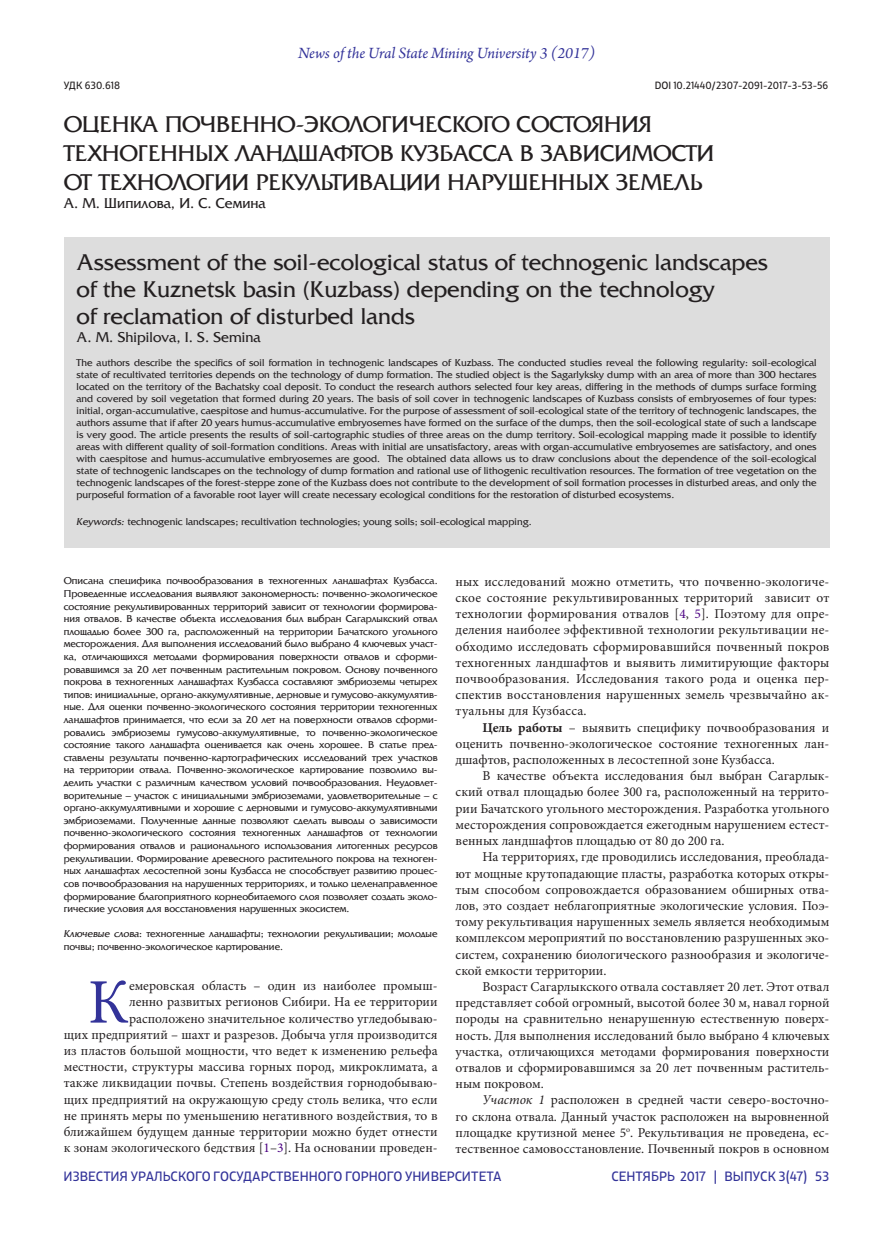
<style>
.page{position:relative;width:872px;height:1234px;background:#fff}
.page>*{position:absolute;margin:0;border:0;box-sizing:border-box;transform-origin:0 0}
.Обычный{font:63.3px "Minion Pro";color:#339}
.Обычный-2{font:24px "AG Friquer";color:#231f20}
.t1{font:italic 16.5px "Arno Pro";letter-spacing:-.005em;color:#339}
.Обычный-3{font:15px "AG Friquer";color:#231f20}
.Обычный-4{font:13.5px/16.2px "Minion Pro";color:#231f20;text-align:justify}
.t2{font:13.5px "XXII Centar";color:#339}
.Обычный-5{font:10.5px/12.6px "AG Friquer";color:#231f20;text-align:justify}
.Обычный-6{font:10.5px "XXII Centar";color:#231f20}
.s1{font-style:italic}
.s2{color:#4b0082}
.s3{font-weight:700}
</style>
<div class="page">
<div style="left:64px;top:237px;width:765px;height:311px;background:#ddd"></div>
<h3 class="t1" style="left:298px;top:44px;width:299px">News of the Ural State Mining University 3 (2017)</h3>
<p class="Обычный-6" style="left:64px;top:79px;width:58px">УДК 630.618</p>
<p class="Обычный-6" style="left:654px;top:79px;width:175px">DOI 10.21440/2307-2091-2017-3-53-56</p>
<p class="Обычный-2" style="left:64px;top:112px;width:589px">ОЦЕНКА ПОЧВЕННО-ЭКОЛОГИЧЕСКОГО СОСТОЯНИЯ</p>
<p class="Обычный-2" style="left:64px;top:141px;width:652px">ТЕХНОГЕННЫХ ЛАНДШАФТОВ КУЗБАССА В ЗАВИСИМОСТИ</p>
<p class="Обычный-2" style="left:64px;top:170px;width:640px">ОТ ТЕХНОЛОГИИ РЕКУЛЬТИВАЦИИ НАРУШЕННЫХ ЗЕМЕЛЬ</p>
<p class="Обычный-3" style="left:64px;top:195px;width:203px">А. М. Шипилова, И. С. Семина</p>
<p class="Обычный-2" style="left:77px;top:249px;width:693px">Assessment of the soil-ecological status of technogenic landscapes</p>
<p class="Обычный-2" style="left:77px;top:276px;width:639px">of the Kuznetsk basin (Kuzbass) depending on the technology</p>
<p class="Обычный-2" style="left:77px;top:303px;width:340px">of reclamation of disturbed lands</p>
<p class="Обычный-3" style="left:77px;top:329px;width:186px">A. M. Shipilova, I. S. Semina</p>
<p class="Обычный-5" style="left:77px;top:356px;width:741px;line-height:12px">The authors describe the specifics of soil formation in technogenic landscapes of Kuzbass. The conducted studies reveal the following regularity: soil-ecological state of recultivated territories depends on the technology of dump formation. The studied object is the Sagarlyksky dump with an area of more than 300 hectares located on the territory of the Bachatsky coal deposit. To conduct the research authors selected four key areas, differing in the methods of dumps surface forming and covered by soil vegetation that formed during 20 years. The basis of soil cover in technogenic landscapes of Kuzbass consists of embryosemes of four types: initial, organ-accumulative, caespitose and humus-accumulative. For the purpose of assessment of soil-ecological state of the territory of technogenic landscapes, the authors assume that if after 20 years humus-accumulative embryosemes have formed on the surface of the dumps, then the soil-ecological state of such a landscape is very good. The article presents the results of soil-cartographic studies of three areas on the dump territory. Soil-ecological mapping made it possible to identify areas with different quality of soil-formation conditions. Areas with initial are unsatisfactory, areas with organ-accumulative embryosemes are satisfactory, and ones with caespitose and humus-accumulative embryosemes are good. The obtained data allows us to draw conclusions about the dependence of the soil-ecological state of technogenic landscapes on the technology of dump formation and rational use of lithogenic recultivation resources. The formation of tree vegetation on the technogenic landscapes of the forest-steppe zone of the Kuzbass does not contribute to the development of soil formation processes in disturbed areas, and only the purposeful formation of a favorable root layer will create necessary ecological conditions for the restoration of disturbed ecosystems.</p>
<p class="Обычный-5" style="left:77px;top:515px;width:456px"><span class="s1">Keywords:</span> technogenic landscapes; recultivation technologies; young soils; soil-ecological mapping.</p>
<p class="Обычный-5" style="left:64px;top:574px;width:375px">Описана специфика почвообразования в техногенных ландшафтах Кузбасса.<br>Проведенные исследования выявляют закономерность: почвенно-экологическое состояние рекультивированных территорий зависит от технологии формирова&shy;ния отвалов. В качестве объекта исследования был выбран Сагарлыкский отвал площадью более 300 га, расположенный на территории Бачатского угольного месторождения. Для выполнения исследований было выбрано 4 ключевых участ&shy;ка, отличающихся методами формирования поверхности отвалов и сформи&shy;ровавшимся за 20 лет почвенным растительным покровом. Основу почвенного покрова в техногенных ландшафтах Кузбасса составляют эмбриоземы четырех типов: инициальные, органо-аккумулятивные, дерновые и гумусово-аккумулятив&shy;ные. Для оценки почвенно-экологического состояния территории техногенных ландшафтов принимается, что если за 20 лет на поверхности отвалов сформи&shy;ровались эмбриоземы гумусово-аккумулятивные, то почвенно-экологическое состояние такого ландшафта оценивается как очень хорошее. В статье пред&shy;ставлены результаты почвенно-картографических исследований трех участков на территории отвала. Почвенно-экологическое картирование позволило вы&shy;делить участки с различным качеством условий почвообразования. Неудовлет&shy;ворительные – участок с инициальными эмбриоземами, удовлетворительные – с органо-аккумулятивными и хорошие с дерновыми и гумусово-аккумулятивными эмбриоземами. Полученные данные позволяют сделать выводы о зависимости почвенно-экологического состояния техногенных ландшафтов от технологии формирования отвалов и рационального использования литогенных ресурсов рекультивации. Формирование древесного растительного покрова на техноген&shy;ных ландшафтах лесостепной зоны Кузбасса не способствует развитию процес&shy;сов почвообразования на нарушенных территориях, и только целенаправленное формирование благоприятного корнеобитаемого слоя позволяет создать эколо&shy;гические условия для восстановления нарушенных экосистем.</p>
<p class="Обычный-5" style="left:64px;top:927px;width:375px"><span class="s1">Ключевые слова</span>: техногенные ландшафты; технологии рекультивации; молодые почвы; почвенно-экологическое картирование.</p>
<p class="Обычный" style="left:88px;top:959px;width:43px">К</p>
<p class="Обычный-4" style="left:64px;top:977px;width:375px;text-align:right">емеровская область – один из наиболее промыш-<br>ленно развитых регионов Сибири. На ее территории расположено значительное количество угледобываю-<br>щих предприятий – шахт и разрезов. Добыча угля производится из пластов большой мощности, что ведет к изменению рельефа местности, структуры массива горных пород, микроклимата, а также ликвидации почвы. Степень воздействия горнодобываю&shy;щих предприятий на окружающую среду столь велика, что если не принять меры по уменьшению негативного воздействия, то в ближайшем будущем данные территории можно будет отнести к зонам экологического бедствия [<span class="s2">1</span>–<span class="s2">3</span>]. На основании проведен-</p>
<p class="Обычный-4" style="left:455px;top:573px;width:375px">ных исследований можно отметить, что почвенно-экологиче&shy;ское состояние рекультивированных территорий зависит от технологии формирования отвалов [<span class="s2">4</span>, <span class="s2">5</span>]. Поэтому для опре&shy;деления наиболее эффективной технологии рекультивации не&shy;обходимо исследовать сформировавшийся почвенный покров техногенных ландшафтов и выявить лимитирующие факторы почвообразования. Исследования такого рода и оценка пер&shy;спектив восстановления нарушенных земель чрезвычайно ак&shy;туальны для Кузбасса.</p>
<p class="Обычный-4" style="left:455px;top:719px;width:375px;text-indent:27px"><span class="s3">Цель работы</span> – выявить специфику почвообразования и оценить почвенно-экологическое состояние техногенных лан&shy;дшафтов, расположенных в лесостепной зоне Кузбасса.</p>
<p class="Обычный-4" style="left:455px;top:767px;width:375px;text-indent:27px">В качестве объекта исследования был выбран Сагарлык&shy;ский отвал площадью более 300 га, расположенный на террито&shy;рии Бачатского угольного месторождения. Разработка угольного месторождения сопровождается ежегодным нарушением естест&shy;венных ландшафтов площадью от 80 до 200 га.</p>
<p class="Обычный-4" style="left:455px;top:848px;width:375px;text-indent:27px">На территориях, где проводились исследования, преоблада&shy;ют мощные крутопадающие пласты, разработка которых откры&shy;тым способом сопровождается образованием обширных отва&shy;лов, это создает неблагоприятные экологические условия. Поэ&shy;тому рекультивация нарушенных земель является необходимым комплексом мероприятий по восстановлению разрушенных эко&shy;систем, сохранению биологического разнообразия и экологиче&shy;ской емкости территории.</p>
<p class="Обычный-4" style="left:455px;top:978px;width:375px;text-indent:27px">Возраст Сагарлыкского отвала составляет 20 лет. Этот отвал представляет собой огромный, высотой более 30 м, навал горной породы на сравнительно ненарушенную естественную поверх&shy;ность. Для выполнения исследований было выбрано 4 ключевых участка, отличающихся методами формирования поверхности отвалов и сформировавшимся за 20 лет почвенным раститель&shy;ным покровом.</p>
<p class="Обычный-4" style="left:455px;top:1091px;width:375px;text-indent:27px"><span class="s1">Участок 1</span> расположен в средней части северо-восточно&shy;го склона отвала. Данный участок расположен на выровненной площадке крутизной менее 5<sup>о</sup>. Рекультивация не проведена, ес&shy;тественное самовосстановление. Почвенный покров в основном</p>
<p class="t2" style="left:64px;top:1167px;width:439px">ИЗВЕСТИЯ УРАЛЬСКОГО ГОСУДАРСТВЕННОГО ГОРНОГО УНИВЕРСИТЕТА</p>
<p class="t2" style="left:611px;top:1167px;width:219px">СЕНТЯБРЬ 2017 | ВЫПУСК 3(47) 53</p>
</div>
